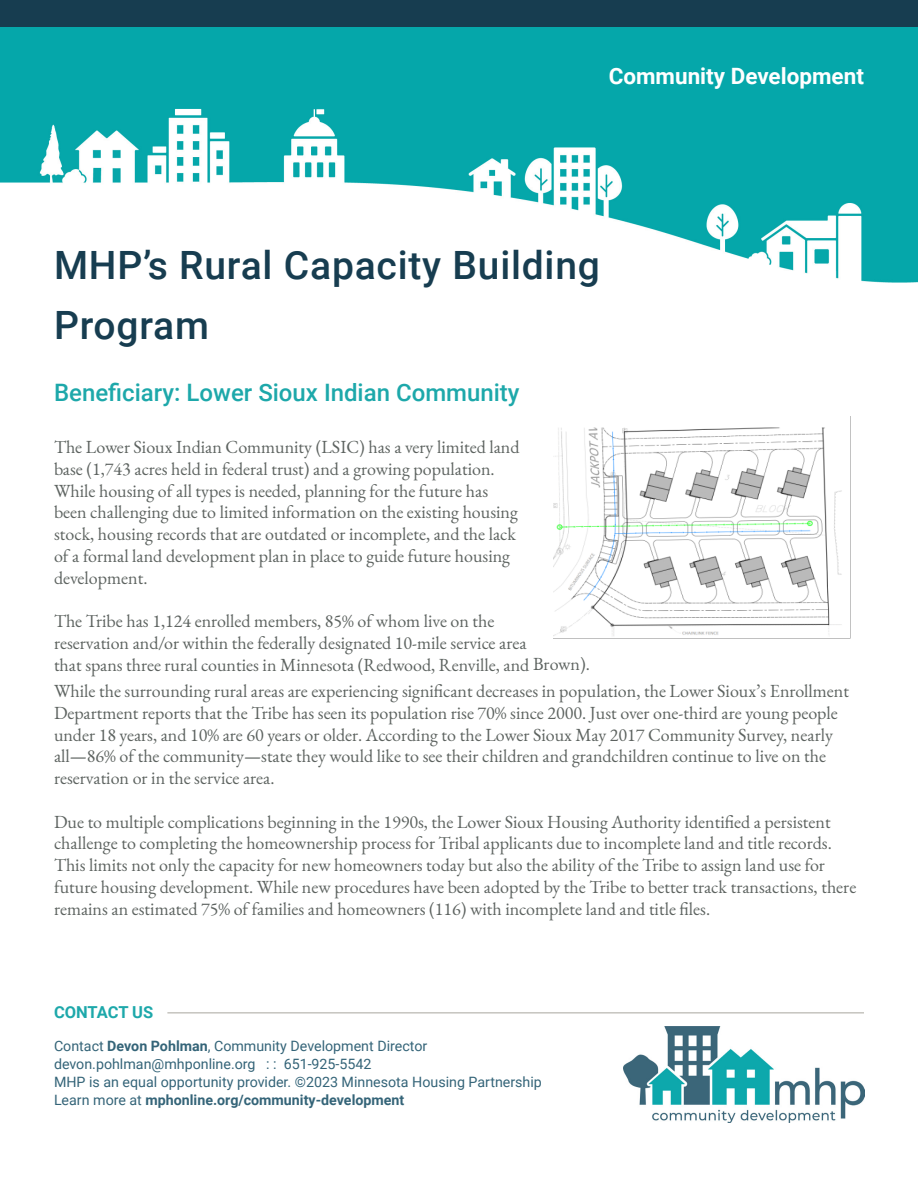
<style>
.page{position:relative;width:918px;height:1188px;background:#fff}
.page>*{position:absolute;margin:0;border:0;box-sizing:border-box;transform-origin:0 0}
.t1{font:500 39px "Roboto";letter-spacing:.02em;color:#173d50}
.t2{font:500 24px "Roboto";color:#1da8aa}
.t3{font:700 22.5px "Roboto";color:#fff}
.t4{font:18px/21.8px "EB Garamond";color:#5d6360}
.t5{font:700 16.5px "Roboto";letter-spacing:-.01em;color:#1da8aa}
.t6{font:14.25px "Roboto";color:#346478}
.t7{font:700 14.25px "Roboto";color:#346478}
.s1{font-weight:700}
.s2{font-weight:400}
</style>
<div class="page">
<hr style="left:167px;top:1012px;width:697px;height:1px;background:#a8a69f">
<img style="left:0;top:27px;width:918px;height:256px">
<img style="left:623px;top:1027px;width:241px;height:96px">
<div style="left:0;top:0;width:918px;height:27px;background:#173d50"></div>
<img style="left:554px;top:417px;width:297px;height:222px">
<p class="t3" style="left:609px;top:61px;width:257px">Community Development</p>
<p class="t1" style="left:54px;top:238px;width:547px">MHP’s Rural Capacity Building</p>
<p class="t1" style="left:54px;top:298px;width:157px">Program</p>
<p class="t2" style="left:54px;top:376px;width:467px">Beneficiary: Lower Sioux Indian Community</p>
<p class="t4" style="left:54px;top:436px;width:467px">The Lower Sioux Indian Community (LSIC) has a very limited land base (1,743 acres held in federal trust) and a growing population.<br>While housing of all types is needed, planning for the future has been challenging due to limited information on the existing housing stock, housing records that are outdated or incomplete, and the lack of a formal land development plan in place to guide future housing development.</p>
<p class="t4" style="left:54px;top:610px;width:537px">The Tribe has 1,124 enrolled members, 85% of whom live on the<br>reservation and/or within the federally designated 10-mile service area<br>that spans three rural counties in Minnesota (Redwood, Renville, and Brown).</p>
<p class="t4" style="left:54px;top:680px;width:797px">While the surrounding rural areas are experiencing significant decreases in population, the Lower Sioux’s Enrollment Department reports that the Tribe has seen its population rise 70% since 2000. Just over one-third are young people under 18 years, and 10% are 60 years or older. According to the Lower Sioux May 2017 Community Survey, nearly all—86% of the community—state they would like to see their children and grandchildren continue to live on the reservation or in the service area.</p>
<p class="t4" style="left:54px;top:811px;width:804px">Due to multiple complications beginning in the 1990s, the Lower Sioux Housing Authority identified a persistent challenge to completing the homeownership process for Tribal applicants due to incomplete land and title records.<br>This limits not only the capacity for new homeowners today but also the ability of the Tribe to assign land use for future housing development. While new procedures have been adopted by the Tribe to better track transactions, there remains an estimated 75% of families and homeowners (116) with incomplete land and title files.</p>
<p class="t5" style="left:54px;top:1001px;width:101px">CONTACT US</p>
<p class="t6" style="left:54px;top:1036px;width:375px">Contact <span class="s1">Devon Pohlman</span>, Community Development Director</p>
<p class="t6" style="left:54px;top:1054px;width:319px">devon.pohlman@mhponline.org : : 651-925-5542</p>
<p class="t6" style="left:54px;top:1072px;width:489px">MHP is an equal opportunity provider. ©2023 Minnesota Housing Partnership</p>
<p class="t7" style="left:54px;top:1090px;width:352px"><span class="s2">Learn more at</span> mphonline.org/community-development</p>
</div>
